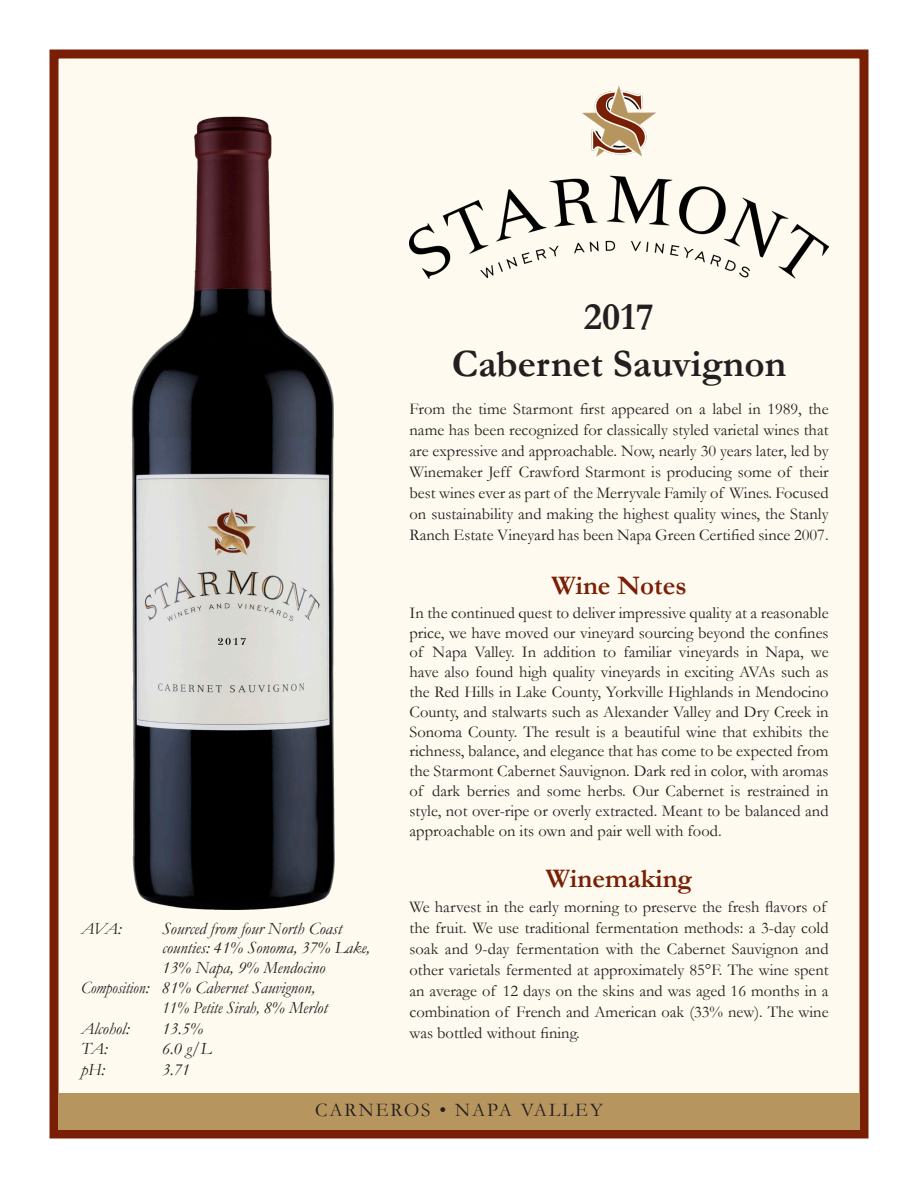
<style>
.page{position:relative;width:918px;height:1188px;background:#fff}
.page>*{position:absolute;margin:0;border:0;box-sizing:border-box;transform-origin:0 0}
.t1{font:700 39px "Garamond";color:#231f20}
.t2{font:700 27px "Garamond";color:#791f05}
.t3{font:19.5px "Garamond";letter-spacing:.1em;color:#231f20}
.t4{font:italic 17.25px "Garamond";color:#231f20}
.t5{font:italic 17.25px/19.5px "Garamond";color:#231f20;scale:.9 1}
.t6{font:16.5px/21px "Garamond";color:#231f20;text-align:justify}
</style>
<div class="page">
<div style="left:50px;top:50px;width:818px;height:1088px;background:#fefaef;border:9px solid #791f05"></div>
<img style="left:132px;top:116px;width:203px;height:793px">
<img style="left:410px;top:86px;width:419px;height:192px">
<div style="left:58px;top:1094px;width:802px;height:36px;background:#b7955f"></div>
<p class="t1" style="left:584px;top:293px;width:72px">2017</p>
<p class="t1" style="left:452px;top:340px;width:336px">Cabernet Sauvignon</p>
<p class="t6" style="left:410px;top:398px;width:421px">From the time Starmont first appeared on a label in 1989, the name has been recognized for classically styled varietal wines that are expressive and approachable. Now, nearly 30 years later, led by Winemaker Jeff Crawford Starmont is producing some of their best wines ever as part of the Merryvale Family of Wines. Focused on sustainability and making the highest quality wines, the Stanly Ranch Estate Vineyard has been Napa Green Certified since 2007.</p>
<p class="t2" style="left:552px;top:569px;width:137px">Wine Notes</p>
<p class="t6" style="left:410px;top:602px;width:421px;line-height:19.8px">In the continued quest to deliver impressive quality at a reasonable price, we have moved our vineyard sourcing beyond the confines of Napa Valley. In addition to familiar vineyards in Napa, we have also found high quality vineyards in exciting AVAs such as the Red Hills in Lake County, Yorkville Highlands in Mendocino County, and stalwarts such as Alexander Valley and Dry Creek in Sonoma County. The result is a beautiful wine that exhibits the richness, balance, and elegance that has come to be expected from the Starmont Cabernet Sauvignon. Dark red in color, with aromas of dark berries and some herbs. Our Cabernet is restrained in style, not over-ripe or overly extracted. Meant to be balanced and approachable on its own and pair well with food.</p>
<p class="t4" style="left:81px;top:918px;width:42px">AVA:</p>
<p class="t4" style="left:162px;top:918px;width:182px">Sourced from four North Coast</p>
<p class="t4" style="left:162px;top:938px;width:209px">counties: 41% Sonoma, 37% Lake,</p>
<p class="t4" style="left:162px;top:957px;width:165px">13% Napa, 9% Mendocino</p>
<p class="t5" style="left:162px;top:978px;width:186px;text-indent:-81px">Composition: 81% Cabernet Sauvignon,<br>11% Petite Sirah, 8% Merlot</p>
<p class="t4" style="left:81px;top:1018px;width:50px">Alcohol:</p>
<p class="t4" style="left:162px;top:1018px;width:42px">13.5%</p>
<p class="t4" style="left:81px;top:1039px;width:28px">TA:</p>
<p class="t4" style="left:162px;top:1039px;width:51px">6.0 g/L</p>
<p class="t4" style="left:81px;top:1059px;width:26px">pH:</p>
<p class="t4" style="left:162px;top:1059px;width:30px">3.71</p>
<p class="t2" style="left:546px;top:862px;width:148px">Winemaking</p>
<p class="t6" style="left:410px;top:896px;width:421px;text-align:left">We harvest in the early morning to preserve the fresh flavors of the fruit. We use traditional fermentation methods: a 3-day cold soak and 9-day fermentation with the Cabernet Sauvignon and other varietals fermented at approximately 85°F. The wine spent an average of 12 days on the skins and was aged 16 months in a combination of French and American oak (33% new). The wine was bottled without fining.</p>
<p class="t3" style="left:315px;top:1098px;width:289px">CARNEROS • NAPA VALLEY</p>
</div>
